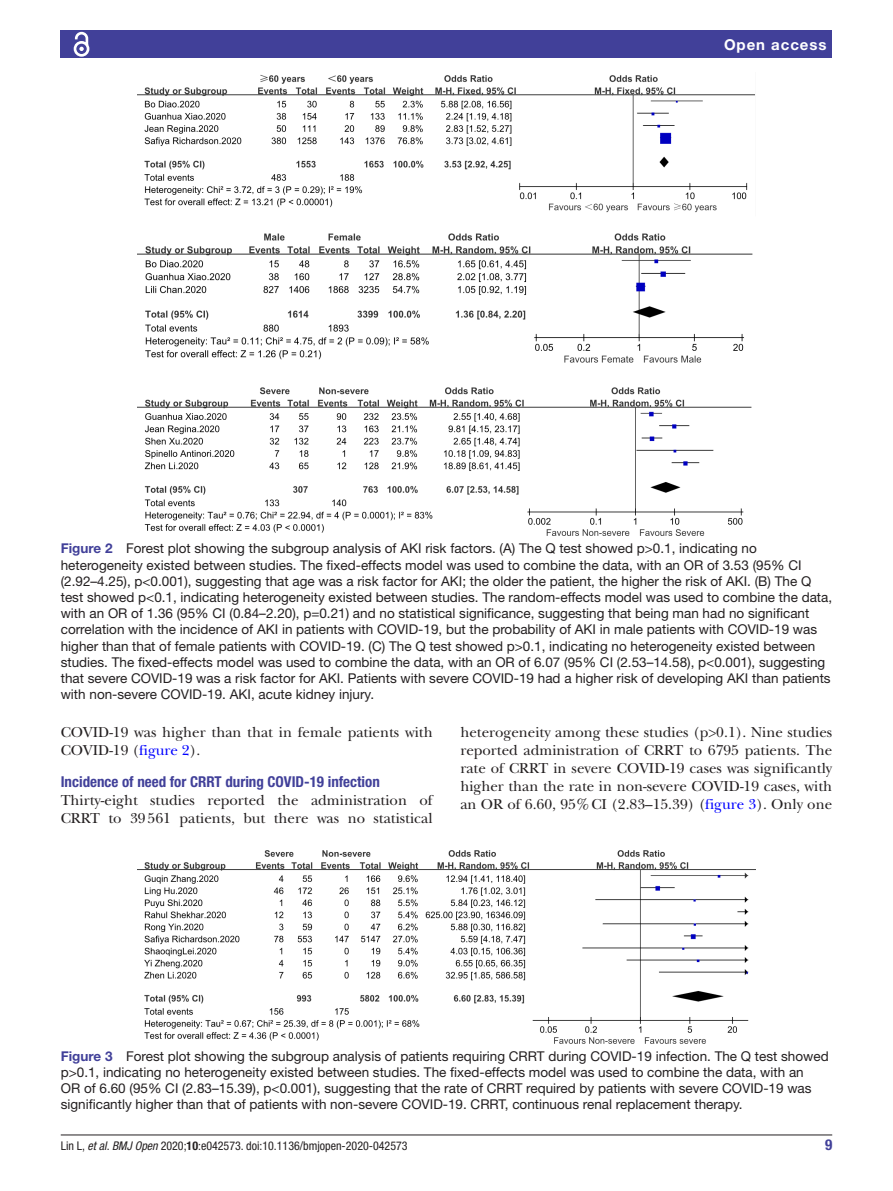
<style>
.page{position:relative;width:893px;height:1191px;background:#fff}
.page>*{position:absolute;margin:0;border:0;box-sizing:border-box;transform-origin:0 0}
.t1{font:15px/18px "New Baskerville";color:#231f20}
.t2{font:700 condensed 15px "Helvetica Neue LT Std";color:#414099}
.t3{font:700 15px "Helvetica Neue LT Std";letter-spacing:.065em;color:#fff}
.t4{font:13.5px/16.2px "Helvetica Neue LT Std";color:#231f20}
.t5{font:condensed 12px "Helvetica Neue LT Std";color:#231f20}
.s1{font-weight:700;color:#414099}
.s2{color:#00f}
.s3{font-style:italic}
.s4{font-weight:700}
</style>
<div class="page">
<hr style="left:61px;top:1134px;width:771px;height:1px;background:#231f20">
<div style="left:61px;top:31px;width:771px;height:27px;background:#414099"></div>
<svg style="left:73px;top:31px;width:17px;height:26px"></svg>
<img style="left:138px;top:75px;width:617px;height:461px">
<img style="left:138px;top:850px;width:617px;height:193px">
<p class="t3" style="left:724px;top:35px;width:104px">Open access</p>
<p class="t4" style="left:61px;top:540px;width:773px"><span class="s1">Figure 2</span> Forest plot showing the subgroup analysis of AKI risk factors. (A) The Q test showed p&gt;0.1, indicating no heterogeneity existed between studies. The fixed-effects model was used to combine the data, with an OR of 3.53 (95% CI (2.92–4.25), p&lt;0.001), suggesting that age was a risk factor for AKI; the older the patient, the higher the risk of AKI. (B) The Q test showed p&lt;0.1, indicating heterogeneity existed between studies. The random-effects model was used to combine the data, with an OR of 1.36 (95% CI (0.84–2.20), p=0.21) and no statistical significance, suggesting that being man had no significant correlation with the incidence of AKI in patients with COVID-19, but the probability of AKI in male patients with COVID-19 was higher than that of female patients with COVID-19. (C) The Q test showed p&gt;0.1, indicating no heterogeneity existed between studies. The fixed-effects model was used to combine the data, with an OR of 6.07 (95% CI (2.53–14.58), p&lt;0.001), suggesting that severe COVID-19 was a risk factor for AKI. Patients with severe COVID-19 had a higher risk of developing AKI than patients with non-severe COVID-19. AKI, acute kidney injury.</p>
<p class="t1" style="left:61px;top:723px;width:373px">COVID-19 was higher than that in female patients with<br>COVID-19 (<span class="s2">figure 2</span>).</p>
<p class="t2" style="left:61px;top:772px;width:321px">Incidence of need for CRRT during COVID-19 infection</p>
<p class="t1" style="left:61px;top:791px;width:373px">Thirty-eight studies reported the administration of<br>CRRT to 39561 patients, but there was no statistical</p>
<p class="t1" style="left:460px;top:723px;width:373px;text-align:justify">heterogeneity among these studies (p&gt;0.1). Nine studies reported administration of CRRT to 6795 patients. The rate of CRRT in severe COVID-19 cases was significantly higher than the rate in non-severe COVID-19 cases, with an OR of 6.60, 95%CI (2.83–15.39) (<span class="s2">figure 3</span>). Only one</p>
<p class="t4" style="left:61px;top:1047px;width:769px"><span class="s1">Figure 3</span> Forest plot showing the subgroup analysis of patients requiring CRRT during COVID-19 infection. The Q test showed p&gt;0.1, indicating no heterogeneity existed between studies. The fixed-effects model was used to combine the data, with an<br>OR of 6.60 (95% CI (2.83–15.39), p&lt;0.001), suggesting that the rate of CRRT required by patients with severe COVID-19 was significantly higher than that of patients with non-severe COVID-19. CRRT, continuous renal replacement therapy.</p>
<p class="t5" style="left:61px;top:1138px;width:348px">Lin L, <span class="s3">et al</span>. <span class="s3">BMJ Open</span> 2020;<span class="s4">10</span>:e042573. doi:10.1136/bmjopen-2020-042573</p>
<p class="t2" style="left:825px;top:1135px;width:9px">9</p>
</div>
